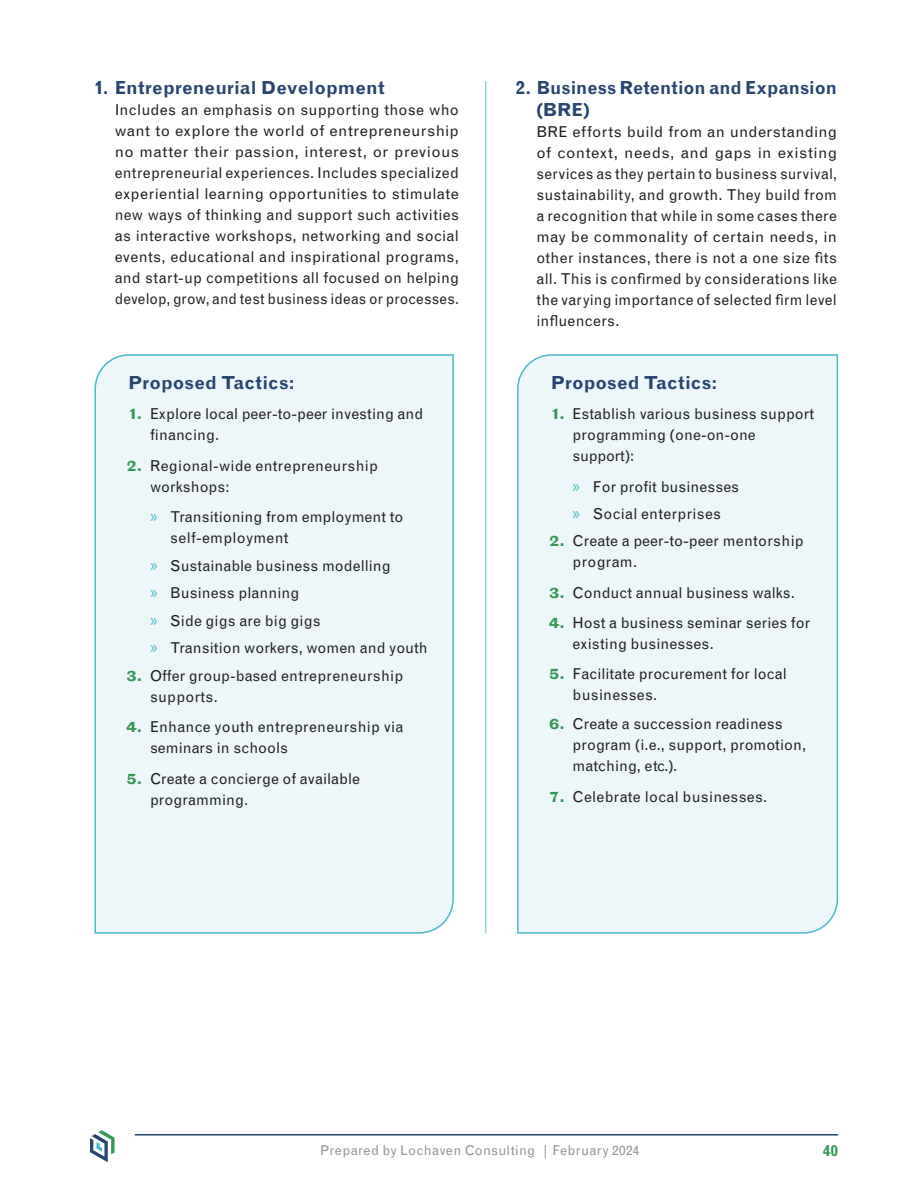
<style>
.page{position:relative;width:918px;height:1188px;background:#fff}
.page>*{position:absolute;margin:0;border:0;box-sizing:border-box;transform-origin:0 0}
.Normal-3_column{font:700 18px/21.6px "Grotesque MT Std";letter-spacing:.005em;color:#274570}
.Numbered_Lists-3_col{font:15px/21px "Grotesque MT Std";color:#231f20}
.t1{font:700 15px "Grotesque MT Std";color:#359857}
.t2{font:13.5px "Grotesque MT Std";letter-spacing:.02em;color:#939598}
.s1{font-weight:700;font-stretch:expanded;color:#359857}
.s2{font-family:"Myriad Pro";font-size:18px;color:#4ab9c9}
</style>
<div class="page">
<hr style="left:485px;top:81px;width:1px;height:853px;background:#4ab9c9">
<div style="left:94px;top:354px;width:360px;height:580px;background:#edf6f8"></div>
<svg style="left:517px;top:354px;width:322px;height:580px;background:#d8eef2"></svg>
<hr style="left:135px;top:1134px;width:703px;height:2px;background:#274570">
<svg style="left:90px;top:1130px;width:25px;height:32px"></svg>
<p class="Normal-3_column" style="left:94px;top:77px;width:292px">1. Entrepreneurial Development</p>
<p class="Numbered_Lists-3_col" style="left:115px;top:99px;width:346px;text-align:justify">Includes an emphasis on supporting those who want to explore the world of entrepreneurship no matter their passion, interest, or previous entrepreneurial experiences. Includes specialized experiential learning opportunities to stimulate new ways of thinking and support such activities as interactive workshops, networking and social events, educational and inspirational programs, and start-up competitions all focused on helping develop, grow, and test business ideas or processes.</p>
<p class="Normal-3_column" style="left:128px;top:372px;width:168px">Proposed Tactics:</p>
<p class="Numbered_Lists-3_col" style="left:150px;top:404px;width:275px;text-indent:-21px"><span class="s1">1.</span> Explore local peer-to-peer investing and financing.</p>
<p class="Numbered_Lists-3_col" style="left:150px;top:455px;width:230px;text-indent:-24px"><span class="s1">2.</span> Regional-wide entrepreneurship workshops:</p>
<p class="Numbered_Lists-3_col" style="left:170px;top:506px;width:235px;text-indent:-20px"><span class="s2">»</span> Transitioning from employment to self-employment</p>
<p class="Numbered_Lists-3_col" style="left:150px;top:552px;width:279px;line-height:27.6px"><span class="s2">»</span> Sustainable business modelling<br><span class="s2">»</span> Business planning<br><span class="s2">»</span> Side gigs are big gigs<br><span class="s2">»</span> Transition workers, women and youth</p>
<p class="Numbered_Lists-3_col" style="left:150px;top:666px;width:255px;text-indent:-24px"><span class="s1">3.</span> Offer group-based entrepreneurship supports.</p>
<p class="Numbered_Lists-3_col" style="left:150px;top:717px;width:255px;text-indent:-24px"><span class="s1">4.</span> Enhance youth entrepreneurship via seminars in schools</p>
<p class="Numbered_Lists-3_col" style="left:150px;top:768px;width:212px;text-indent:-24px"><span class="s1">5.</span> Create a concierge of available programming.</p>
<p class="Normal-3_column" style="left:536px;top:77px;width:302px;text-indent:-20px">2. Business Retention and Expansion (BRE)</p>
<p class="Numbered_Lists-3_col" style="left:536px;top:121px;width:302px;text-align:justify">BRE efforts build from an understanding of context, needs, and gaps in existing services as they pertain to business survival, sustainability, and growth. They build from a recognition that while in some cases there may be commonality of certain needs, in other instances, there is not a one size fits all. This is confirmed by considerations like the varying importance of selected firm level influencers.</p>
<p class="Normal-3_column" style="left:551px;top:372px;width:168px">Proposed Tactics:</p>
<p class="Numbered_Lists-3_col" style="left:573px;top:403px;width:243px;text-indent:-21px"><span class="s1">1.</span> Establish various business support programming (one-on-one support):</p>
<p class="Numbered_Lists-3_col" style="left:573px;top:473px;width:168px;line-height:27.8px"><span class="s2">»</span> For profit businesses <span class="s2">»</span> Social enterprises</p>
<p class="Numbered_Lists-3_col" style="left:573px;top:531px;width:233px;line-height:20.5px;text-indent:-24px"><span class="s1">2.</span> Create a peer-to-peer mentorship program.</p>
<p class="Numbered_Lists-3_col" style="left:549px;top:582px;width:248px"><span class="s1">3.</span> Conduct annual business walks.</p>
<p class="Numbered_Lists-3_col" style="left:573px;top:612px;width:239px;text-indent:-24px"><span class="s1">4.</span> Host a business seminar series for existing businesses.</p>
<p class="Numbered_Lists-3_col" style="left:573px;top:663px;width:216px;text-indent:-24px"><span class="s1">5.</span> Facilitate procurement for local businesses.</p>
<p class="Numbered_Lists-3_col" style="left:573px;top:714px;width:235px;text-indent:-24px"><span class="s1">6.</span> Create a succession readiness program (i.e., support, promotion, matching, etc.).</p>
<p class="Numbered_Lists-3_col" style="left:549px;top:786px;width:220px"><span class="s1">7.</span> Celebrate local businesses.</p>
<p class="t2" style="left:320px;top:1143px;width:321px">Prepared by Lochaven Consulting | February 2024</p>
<p class="t1" style="left:823px;top:1142px;width:17px">40</p>
</div>
